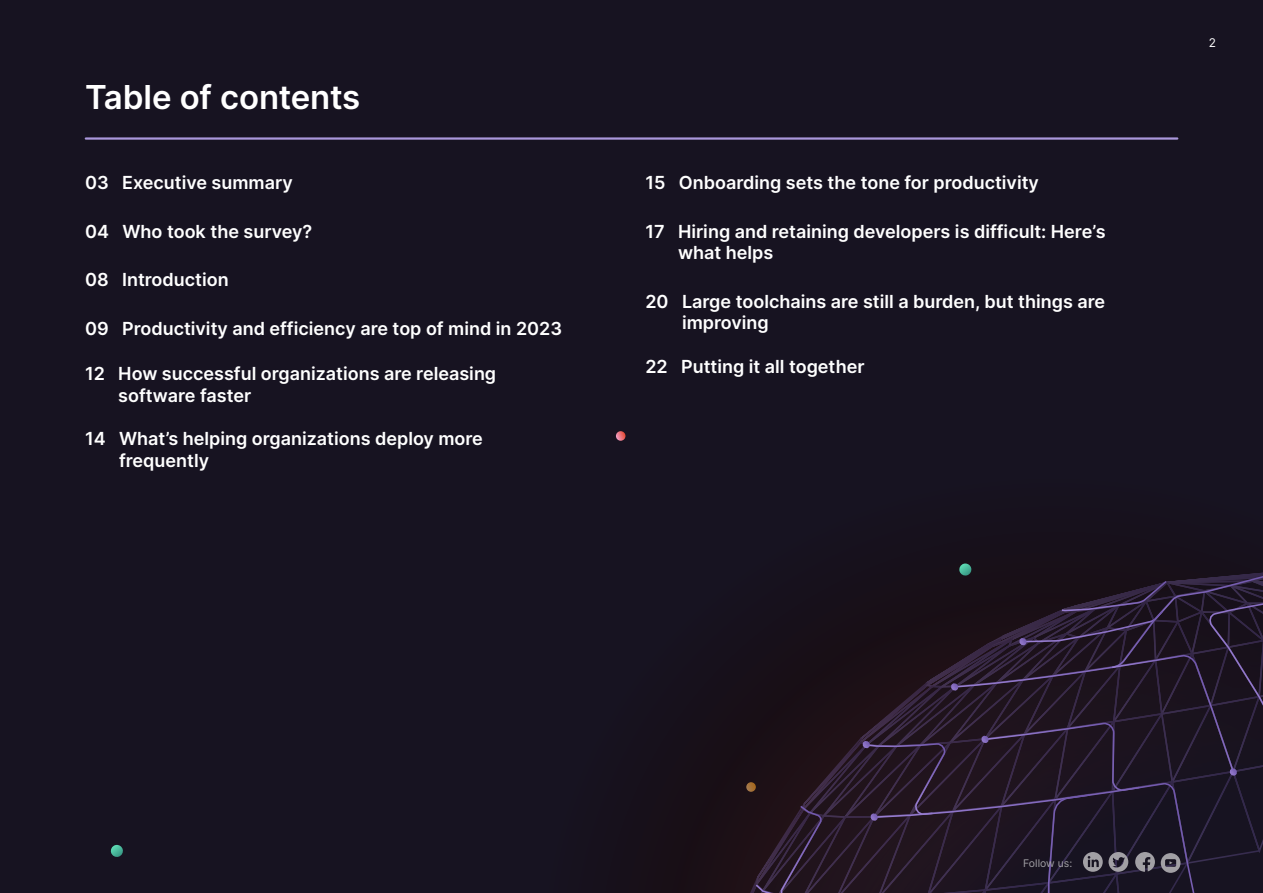
<style>
.page{position:relative;width:1263px;height:893px;background:#171321}
.page>*{position:absolute;margin:0;border:0;box-sizing:border-box;transform-origin:0 0}
.t1{font:600 33px "Inter";letter-spacing:-.005em;color:#fff}
.t2{font:600 18px/21.6px "Inter";color:#fff}
.t3{font:12px "Inter";color:#fff}
.t4{font:10.5px "Inter";color:#a2a0a5}
</style>
<div class="page">
<div style="left:668px;top:795px;width:27px;height:98px;background:#180f16"></div>
<svg style="left:110px;top:845px;width:13px;height:12px"></svg>
<svg style="left:616px;top:431px;width:9px;height:10px"></svg>
<hr style="left:86px;top:137px;width:1091px;height:3px;background:#aa97db">
<svg style="left:695px;top:563px;width:568px;height:330px"></svg>
<p class="t1" style="left:85px;top:73px;width:277px">Table of contents</p>
<p class="t2" style="left:85px;top:171px;width:209px">03 Executive summary</p>
<p class="t2" style="left:85px;top:220px;width:229px">04 Who took the survey?</p>
<p class="t2" style="left:85px;top:268px;width:145px">08 Introduction</p>
<p class="t2" style="left:85px;top:317px;width:478px">09 Productivity and efficiency are top of mind in 2023</p>
<p class="t2" style="left:118px;top:363px;width:379px;text-indent:-33px">12 How successful organizations are releasing software faster</p>
<p class="t2" style="left:119px;top:427px;width:365px;text-indent:-34px">14 What’s helping organizations deploy more frequently</p>
<p class="t2" style="left:645px;top:171px;width:395px">15 Onboarding sets the tone for productivity</p>
<p class="t2" style="left:678px;top:220px;width:429px;text-indent:-33px">17 Hiring and retaining developers is difficult: Hereʼs what helps</p>
<p class="t2" style="left:682px;top:290px;width:425px;text-indent:-37px">20 Large toolchains are still a burden, but things are improving</p>
<p class="t2" style="left:645px;top:355px;width:221px">22 Putting it all together</p>
<p class="t3" style="left:1209px;top:34px;width:9px">2</p>
<p class="t4" style="left:1023px;top:855px;width:51px">Follow us:</p>
</div>
